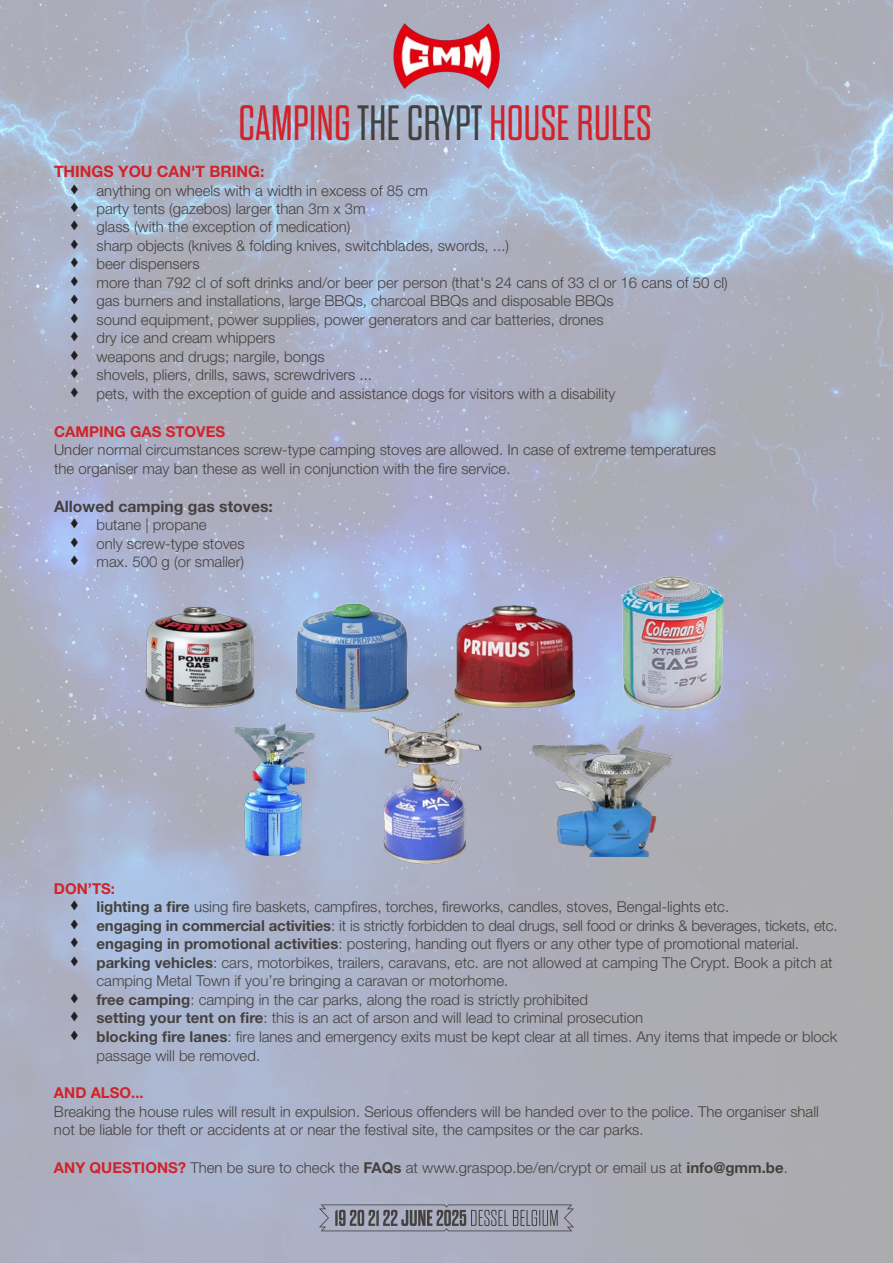
<style>
.page{position:relative;width:893px;height:1263px;background:#fff}
.page>*{position:absolute;margin:0;border:0;box-sizing:border-box;transform-origin:0 0}
.t1{font:300 49.5px "Dharma Gothic E";color:#d1232a}
.t2{font:700 15.75px "Helvetica Neue LT Std";color:#45413f}
.t3{font:700 15.75px "Helvetica Neue LT Std";color:#d1232a}
.t4{font:300 15px/18.6px "Helvetica Neue LT Std";color:#45413f}
.t5{font:700 15px "Helvetica Neue LT Std";color:#d1232a}
.s1{color:#45413f}
.s2{font-weight:700;color:#d1232a}
.s3{font-weight:700}
</style>
<div class="page">
<img style="left:0;top:0;width:893px;height:1263px">
<img style="left:394px;top:24px;width:105px;height:64px">
<svg style="left:319px;top:1204px;width:255px;height:27px;background:#8e909d"></svg>
<img style="left:619px;top:576px;width:106px;height:134px">
<img style="left:140px;top:597px;width:122px;height:115px">
<img style="left:295px;top:603px;width:114px;height:110px">
<img style="left:454px;top:596px;width:120px;height:120px">
<img style="left:370px;top:714px;width:113px;height:152px">
<img style="left:234px;top:724px;width:81px;height:132px">
<img style="left:532px;top:724px;width:141px;height:132px">
<svg style="left:71px;top:184px;width:7px;height:10px"></svg>
<svg style="left:71px;top:202px;width:7px;height:10px"></svg>
<svg style="left:71px;top:221px;width:7px;height:10px"></svg>
<svg style="left:71px;top:239px;width:7px;height:10px"></svg>
<svg style="left:71px;top:258px;width:7px;height:10px"></svg>
<svg style="left:71px;top:276px;width:7px;height:10px"></svg>
<svg style="left:71px;top:295px;width:7px;height:10px"></svg>
<svg style="left:71px;top:313px;width:7px;height:10px"></svg>
<svg style="left:71px;top:332px;width:7px;height:10px"></svg>
<svg style="left:71px;top:350px;width:7px;height:10px"></svg>
<svg style="left:71px;top:368px;width:7px;height:10px"></svg>
<svg style="left:71px;top:387px;width:7px;height:10px"></svg>
<svg style="left:71px;top:519px;width:7px;height:10px"></svg>
<svg style="left:71px;top:537px;width:7px;height:10px"></svg>
<svg style="left:71px;top:556px;width:7px;height:10px"></svg>
<svg style="left:71px;top:901px;width:7px;height:10px"></svg>
<svg style="left:71px;top:919px;width:7px;height:10px"></svg>
<svg style="left:71px;top:938px;width:7px;height:10px"></svg>
<svg style="left:71px;top:956px;width:7px;height:10px"></svg>
<svg style="left:71px;top:993px;width:7px;height:10px"></svg>
<svg style="left:71px;top:1011px;width:7px;height:10px"></svg>
<svg style="left:71px;top:1030px;width:7px;height:10px"></svg>
<p class="t1" style="left:238px;top:99px;width:415px">CAMPING <span class="s1">THE CRYPT</span>HOUSE RULES</p>
<p class="t3" style="left:54px;top:162px;width:212px">THINGS YOU CAN'T BRING:</p>
<p class="t4" style="left:97px;top:181px;width:333px">anything on wheels with a width in excess of 85 cm</p>
<p class="t4" style="left:97px;top:199px;width:271px">party tents (gazebos) larger than 3m x 3m</p>
<p class="t4" style="left:97px;top:217px;width:255px">glass (with the exception of medication)</p>
<p class="t4" style="left:97px;top:236px;width:414px">sharp objects (knives &amp; folding knives, switchblades, swords, ...)</p>
<p class="t4" style="left:97px;top:254px;width:105px">beer dispensers</p>
<p class="t4" style="left:97px;top:273px;width:633px">more than 792 cl of soft drinks and/or beer per person (that's 24 cans of 33 cl or 16 cans of 50 cl)</p>
<p class="t4" style="left:97px;top:291px;width:519px">gas burners and installations, large BBQs, charcoal BBQs and disposable BBQs</p>
<p class="t4" style="left:97px;top:310px;width:509px">sound equipment, power supplies, power generators and car batteries, drones</p>
<p class="t4" style="left:97px;top:328px;width:180px">dry ice and cream whippers</p>
<p class="t4" style="left:97px;top:347px;width:230px">weapons and drugs; nargile, bongs</p>
<p class="t4" style="left:97px;top:365px;width:277px">shovels, pliers, drills, saws, screwdrivers ...</p>
<p class="t4" style="left:97px;top:384px;width:520px">pets, with the exception of guide and assistance dogs for visitors with a disability</p>
<p class="t4" style="left:54px;top:422px;width:663px"><span class="s2">CAMPING GAS STOVES<br></span>Under normal circumstances screw-type camping stoves are allowed. In case of extreme temperatures the organiser may ban these as well in conjunction with the fire service.</p>
<p class="t2" style="left:54px;top:497px;width:220px">Allowed camping gas stoves:</p>
<p class="t4" style="left:97px;top:515px;width:112px">butane | propane</p>
<p class="t4" style="left:97px;top:534px;width:150px">only screw-type stoves</p>
<p class="t4" style="left:97px;top:552px;width:149px">max. 500 g (or smaller)</p>
<p class="t5" style="left:54px;top:879px;width:63px">DON’TS:</p>
<p class="t4" style="left:97px;top:897px;width:634px"><span class="s3">lighting a fire</span> using fire baskets, campfires, torches, fireworks, candles, stoves, Bengal-lights etc.</p>
<p class="t4" style="left:97px;top:916px;width:743px"><span class="s3">engaging in commercial activities</span>: it is strictly forbidden to deal drugs, sell food or drinks &amp; beverages, tickets, etc.</p>
<p class="t4" style="left:97px;top:934px;width:704px"><span class="s3">engaging in promotional activities</span>: postering, handing out flyers or any other type of promotional material.</p>
<p class="t4" style="left:97px;top:953px;width:738px"><span class="s3">parking vehicles</span>: cars, motorbikes, trailers, caravans, etc. are not allowed at camping The Crypt. Book a pitch at camping Metal Town if you’re bringing a caravan or motorhome.</p>
<p class="t4" style="left:97px;top:990px;width:493px"><span class="s3">free camping</span>: camping in the car parks, along the road is strictly prohibited</p>
<p class="t4" style="left:97px;top:1008px;width:548px"><span class="s3">setting your tent on fire</span>: this is an act of arson and will lead to criminal prosecution</p>
<p class="t4" style="left:97px;top:1026px;width:742px"><span class="s3">blocking fire lanes</span>: fire lanes and emergency exits must be kept clear at all times. Any items that impede or block passage will be removed.</p>
<p class="t5" style="left:54px;top:1084px;width:91px">AND ALSO...</p>
<p class="t4" style="left:54px;top:1102px;width:766px">Breaking the house rules will result in expulsion. Serious offenders will be handed over to the police. The organiser shall not be liable for theft or accidents at or near the festival site, the campsites or the car parks.</p>
<p class="t4" style="left:54px;top:1158px;width:735px"><span class="s2">ANY QUESTIONS?</span> Then be sure to check the <span class="s3">FAQs</span> at www.graspop.be/en/crypt or email us at <span class="s3">info@gmm.be</span>.</p>
</div>
